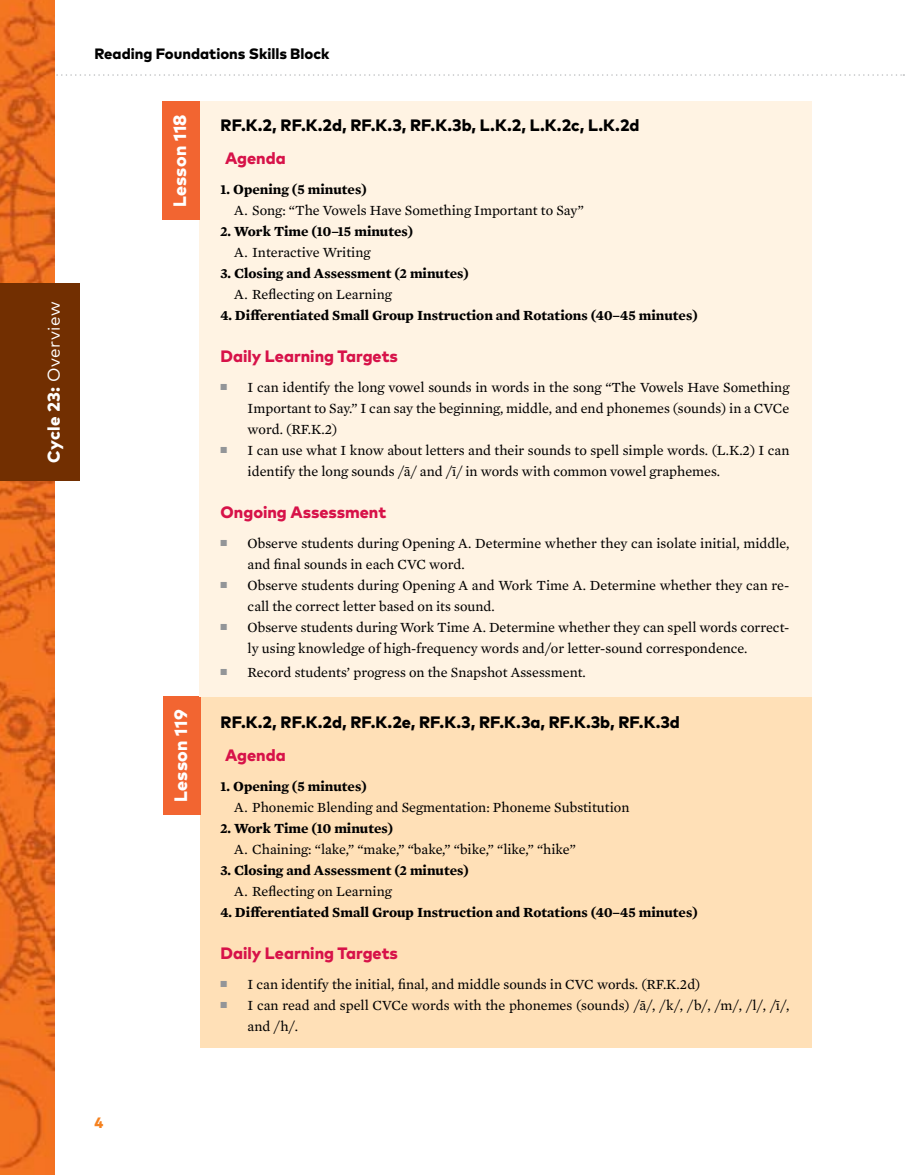
<style>
.page{position:relative;width:905px;height:1175px;background:#fff}
.page>*{position:absolute;margin:0;border:0;box-sizing:border-box;transform-origin:0 0}
.t1{font:800 18px "Mark Pro";letter-spacing:.02em;color:#fff}
.t2{font:800 17.1px "Mark Pro";letter-spacing:.02em;color:#fff}
.t3{font:800 16.5px "Mark Pro";color:#000}
.t4{font:800 16.5px "Mark Pro";color:#d71249}
.t5{font:800 15px "Mark Pro";color:#000}
.t6{font:800 15px "Mark Pro";color:#f58220}
.t7{font:14.25px/21px "Mercury Text G2";color:#000}
.t8{font:700 14.25px "Mercury Text G2";color:#000}
.s1{font-weight:400}
</style>
<div class="page">
<svg style="left:54px;top:74px;width:850px;height:2px"></svg>
<img style="left:0;top:0;width:54px;height:1174px">
<div style="left:0;top:283px;width:80px;height:198px;background:#722f01"></div>
<div style="left:200px;top:696px;width:612px;height:352px;background:#ffe0b7"></div>
<div style="left:163px;top:696px;width:37px;height:119px;background:#f26531"></div>
<div style="left:199px;top:344px;width:613px;height:352px;background:#fff3e3"></div>
<div style="left:199px;top:101px;width:613px;height:243px;background:#fff3e3"></div>
<div style="left:162px;top:101px;width:37px;height:119px;background:#f26531"></div>
<p class="t2" style="left:41px;top:463px;width:163px;rotate:-90deg">Cycle 23: <span class="s1">Overview</span></p>
<p class="t5" style="left:94px;top:42px;width:236px">Reading Foundations Skills Block</p>
<p class="t1" style="left:166px;top:207px;width:95px;rotate:-90deg">Lesson 118</p>
<p class="t3" style="left:220px;top:112px;width:420px">RF.K.2, RF.K.2d, RF.K.3, RF.K.3b, L.K.2, L.K.2c, L.K.2d</p>
<p class="t4" style="left:225px;top:145px;width:62px">Agenda</p>
<p class="t8" style="left:220px;top:178px;width:148px">1. Opening (5 minutes)</p>
<p class="t7" style="left:234px;top:199px;width:351px">A. Song: “The Vowels Have Something Important to Say”</p>
<p class="t8" style="left:220px;top:220px;width:194px">2. Work Time (10–15 minutes)</p>
<p class="t7" style="left:234px;top:241px;width:138px">A. Interactive Writing</p>
<p class="t8" style="left:220px;top:262px;width:250px">3. Closing and Assessment (2 minutes)</p>
<p class="t7" style="left:234px;top:283px;width:159px">A. Reflecting on Learning</p>
<p class="t8" style="left:220px;top:304px;width:478px">4. Differentiated Small Group Instruction and Rotations (40–45 minutes)</p>
<p class="t4" style="left:220px;top:343px;width:179px">Daily Learning Targets</p>
<p class="t7" style="left:248px;top:376px;width:543px;text-align:justify;text-indent:-27px"><sup>■</sup> I can identify the long vowel sounds in words in the song “The Vowels Have Something Important to Say.” I can say the beginning, middle, and end phonemes (sounds) in a CVCe word. (RF.K.2)</p>
<p class="t7" style="left:248px;top:439px;width:543px;text-indent:-27px"><sup>■</sup> I can use what I know about letters and their sounds to spell simple words. (L.K.2) I can identify the long sounds /ā/ and /ī/ in words with common vowel graphemes.</p>
<p class="t4" style="left:220px;top:499px;width:167px">Ongoing Assessment</p>
<p class="t7" style="left:248px;top:532px;width:543px;text-indent:-27px"><sup>■</sup> Observe students during Opening A. Determine whether they can isolate initial, middle, and final sounds in each CVC word.</p>
<p class="t7" style="left:248px;top:574px;width:543px;text-indent:-27px"><sup>■</sup> Observe students during Opening A and Work Time A. Determine whether they can re&shy;call the correct letter based on its sound.</p>
<p class="t7" style="left:248px;top:616px;width:543px;text-indent:-27px"><sup>■</sup> Observe students during Work Time A. Determine whether they can spell words correct&shy;ly using knowledge of high-frequency words and/or letter-sound correspondence.</p>
<p class="t7" style="left:221px;top:661px;width:367px"><sup>■</sup> Record students’ progress on the Snapshot Assessment.</p>
<p class="t3" style="left:220px;top:709px;width:461px">RF.K.2, RF.K.2d, RF.K.2e, RF.K.3, RF.K.3a, RF.K.3b, RF.K.3d</p>
<p class="t4" style="left:225px;top:742px;width:62px">Agenda</p>
<p class="t8" style="left:220px;top:775px;width:148px">1. Opening (5 minutes)</p>
<p class="t7" style="left:234px;top:796px;width:396px">A. Phonemic Blending and Segmentation: Phoneme Substitution</p>
<p class="t8" style="left:220px;top:817px;width:174px">2. Work Time (10 minutes)</p>
<p class="t7" style="left:234px;top:838px;width:343px">A. Chaining: “lake,” “make,” “bake,” “bike,” “like,” “hike”</p>
<p class="t8" style="left:220px;top:859px;width:250px">3. Closing and Assessment (2 minutes)</p>
<p class="t7" style="left:234px;top:880px;width:159px">A. Reflecting on Learning</p>
<p class="t8" style="left:220px;top:901px;width:478px">4. Differentiated Small Group Instruction and Rotations (40–45 minutes)</p>
<p class="t4" style="left:220px;top:940px;width:179px">Daily Learning Targets</p>
<p class="t7" style="left:221px;top:973px;width:481px"><sup>■</sup> I can identify the initial, final, and middle sounds in CVC words. (RF.K.2d)</p>
<p class="t7" style="left:248px;top:994px;width:543px;text-indent:-27px"><sup>■</sup> I can read and spell CVCe words with the phonemes (sounds) /ā/, /k/, /b/, /m/, /l/, /ī/, and /h/.</p>
<p class="t1" style="left:167px;top:802px;width:94px;rotate:-90deg">Lesson 119</p>
<p class="t6" style="left:94px;top:1110px;width:10px">4</p>
</div>
